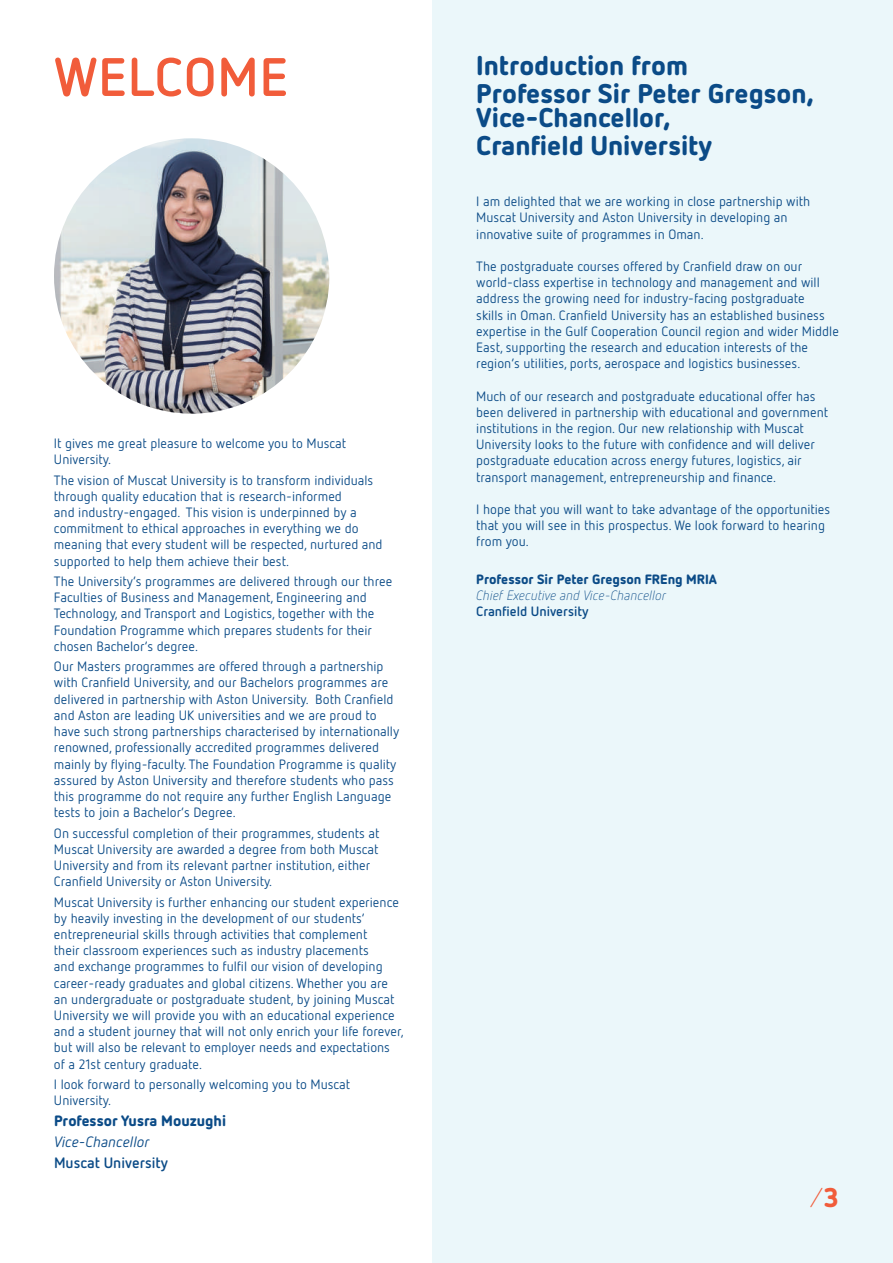
<style>
.page{position:relative;width:893px;height:1263px;background:#fff}
.page>*{position:absolute;margin:0;border:0;box-sizing:border-box;transform-origin:0 0}
.t1{font:700 54px "Netto Pro";letter-spacing:.01em;color:#f15c3a}
.t2{font:900 27px/28.2px "Netto Pro";color:#0b4b87}
.t3{font:italic 300 27px "Netto Pro";color:#f15c3a}
.t4{font:900 15px "Netto Pro";color:#0b4b87}
.t5{font:700 15px "Netto Pro";color:#0b4b87}
.t6{font:italic 15px "Netto Pro";color:#0b4b87}
.t7{font:13.5px/16.2px "Netto Pro";color:#0b4b87}
.t8{font:900 13.5px "Netto Pro";color:#0b4b87}
.t9{font:italic 300 13.5px "Netto Pro";color:#0b4b87}
.t10{font:700 13.5px "Netto Pro";color:#0b4b87}
.s1{font-weight:900;font-style:normal}
</style>
<div class="page">
<div style="left:432px;top:0;width:461px;height:613px;background:#ebf7fa"></div>
<div style="left:637px;top:613px;width:205px;height:600px;background:#ebf7fa"></div>
<div style="left:432px;top:1213px;width:410px;height:50px;background:#ebf7fa"></div>
<img style="left:54px;top:138px;width:275px;height:276px;border-radius:138px">
<h1 class="t1" style="left:54px;top:41px;width:236px">welCome</h1>
<p class="t7" style="left:54px;top:435px;width:294px">It gives me great pleasure to welcome you to Muscat<br>University.</p>
<p class="t7" style="left:54px;top:471px;width:330px">The vision of Muscat University is to transform individuals through quality education that is research-informed<br>and industry-engaged. This vision is underpinned by a commitment to ethical approaches in everything we do meaning that every student will be respected, nurtured and supported to help them achieve their best.</p>
<p class="t7" style="left:54px;top:573px;width:340px">The University’s programmes are delivered through our three Faculties of Business and Management, Engineering and Technology, and Transport and Logistics, together with the Foundation Programme which prepares students for their chosen Bachelor’s degree.</p>
<p class="t7" style="left:54px;top:658px;width:347px">Our Masters programmes are offered through a partnership with Cranfield University, and our Bachelors programmes are delivered in partnership with Aston University. Both Cranfield and Aston are leading UK universities and we are proud to have such strong partnerships characterised by internationally renowned, professionally accredited programmes delivered mainly by flying-faculty. The Foundation Programme is quality assured by Aston University and therefore students who pass this programme do not require any further English Language tests to join a Bachelor’s Degree.</p>
<p class="t7" style="left:54px;top:824px;width:327px">On successful completion of their programmes, students at Muscat University are awarded a degree from both Muscat University and from its relevant partner institution, either Cranfield University or Aston University.</p>
<p class="t7" style="left:54px;top:893px;width:351px">Muscat University is further enhancing our student experience by heavily investing in the development of our students’ entrepreneurial skills through activities that complement<br>their classroom experiences such as industry placements<br>and exchange programmes to fulfil our vision of developing career-ready graduates and global citizens. Whether you are an undergraduate or postgraduate student, by joining Muscat University we will provide you with an educational experience and a student journey that will not only enrich your life forever, but will also be relevant to employer needs and expectations of a 21st century graduate.</p>
<p class="t7" style="left:54px;top:1076px;width:298px">I look forward to personally welcoming you to Muscat<br>University.</p>
<p class="t4" style="left:54px;top:1110px;width:174px">Professor yusra Mouzughi</p>
<p class="t6" style="left:54px;top:1132px;width:97px">Vice-Chancellor</p>
<p class="t5" style="left:54px;top:1153px;width:115px">muscat university</p>
<h2 class="t2" style="left:476px;top:50px;width:339px">introduction from<br>Professor sir Peter gregson,</h2>
<h2 class="t2" style="left:476px;top:102px;width:237px">vice-chancellor, cranfield university</h2>
<p class="t7" style="left:476px;top:193px;width:335px">I am delighted that we are working in close partnership with<br>Muscat University and Aston University in developing an innovative suite of programmes in Oman.</p>
<p class="t7" style="left:476px;top:258px;width:364px">The postgraduate courses offered by Cranfield draw on our world-class expertise in technology and management and will address the growing need for industry-facing postgraduate<br>skills in Oman. Cranfield University has an established business expertise in the Gulf Cooperation Council region and wider Middle East, supporting the research and education interests of the region’s utilities, ports, aerospace and logistics businesses.</p>
<p class="t7" style="left:476px;top:387px;width:353px">Much of our research and postgraduate educational offer has been delivered in partnership with educational and government institutions in the region. Our new relationship with Muscat University looks to the future with confidence and will deliver postgraduate education across energy futures, logistics, air transport management, entrepreneurship and finance.</p>
<p class="t7" style="left:476px;top:501px;width:356px">I hope that you will want to take advantage of the opportunities that you will see in this prospectus. We look forward to hearing from you.</p>
<p class="t8" style="left:476px;top:569px;width:242px">Professor sir Peter gregson Freng Mria</p>
<p class="t9" style="left:476px;top:586px;width:191px">Chief Executive and Vice-Chancellor</p>
<p class="t10" style="left:476px;top:602px;width:114px">Cranfield university</p>
<h2 class="t3" style="left:808px;top:1180px;width:32px">/<span class="s1">3</span></h2>
</div>
